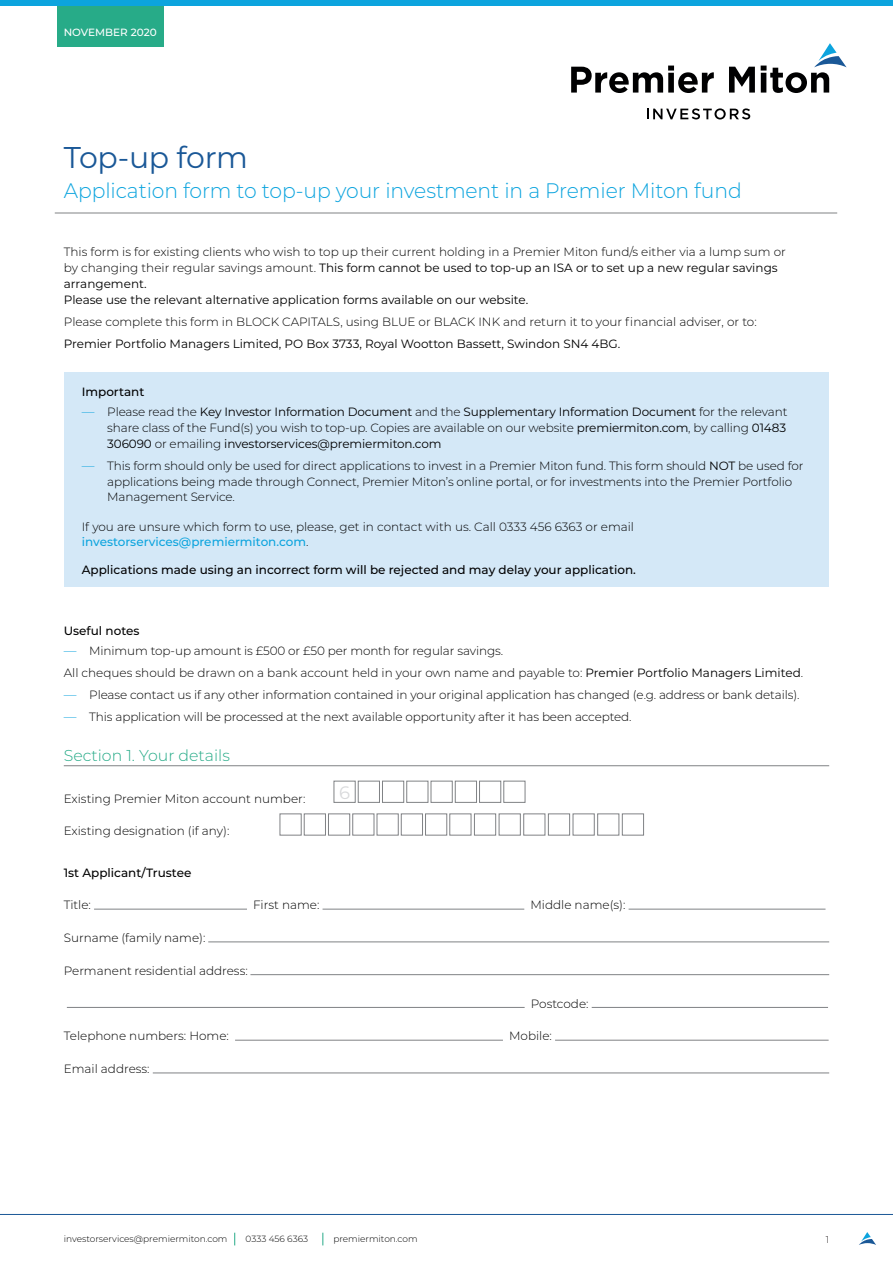
<style>
.page{position:relative;width:893px;height:1263px;background:#fff}
.page>*{position:absolute;margin:0;border:0;box-sizing:border-box;transform-origin:0 0}
.Title_A4_Form{font:30px "Montserrat";letter-spacing:-.015em;color:#1a5897}
.Title_Sub_A4_Form{font:300 21px "Montserrat";letter-spacing:-.005em;color:#0ca4de}
.t1{font:18px "Montserrat";color:#d8d9db}
.Head1_Rule_A4_Form{font:300 15.75px "Montserrat";color:#27ab88}
.Body_Copy_A4_Form{font:12px/15.8px "Montserrat";color:#000001}
.Body_Bold_A4_Form{font:300 12px/15.8px "Montserrat";letter-spacing:-.01em;color:#000001}
.Body_Copy_A4_Form-2{font:300 12px "Montserrat";color:#000001}
.Body_Bold_A4_Form-2{font:500 12px "Montserrat";color:#000001}
.Body_Copy_A4_Form-3{font:500 12px "Montserrat";color:#000001}
.t2{font:500 10.5px "Montserrat";color:#fff}
.t3{font:300 9.75px "Montserrat";color:#231f20}
.t4{font:300 9px "Montserrat";color:#000001}
.s1{font-weight:300}
.s2{font-weight:300;font-size:12.75px;color:#0ca4de}
.s3{font-size:12.75px;color:#0ca4de}
.s4{font-weight:400}
.s5{font-weight:500;color:#0ca4de}
</style>
<div class="page">
<div style="left:57px;top:3px;width:107px;height:44px;background:#27ab88"></div>
<hr style="left:0;top:1214px;width:893px;height:1px;background:#1a5897">
<svg style="left:571px;top:66px;width:143px;height:27px"></svg>
<svg style="left:729px;top:67px;width:26px;height:26px"></svg>
<svg style="left:761px;top:43px;width:86px;height:50px"></svg>
<svg style="left:647px;top:108px;width:103px;height:11px"></svg>
<svg style="left:859px;top:1232px;width:17px;height:13px"></svg>
<div style="left:0;top:0;width:893px;height:5px;background:#0ca4de"></div>
<svg style="left:234px;top:1233px;width:1px;height:12px"></svg>
<svg style="left:322px;top:1233px;width:1px;height:12px"></svg>
<hr style="left:55px;top:213px;width:782px;height:1px;background:#808285">
<hr style="left:64px;top:765px;width:765px;height:1px;background:#808285">
<div style="left:358px;top:781px;width:22px;height:21px;border:1px solid #808285"></div>
<div style="left:382px;top:781px;width:22px;height:21px;border:1px solid #808285"></div>
<div style="left:455px;top:781px;width:22px;height:21px;border:1px solid #808285"></div>
<div style="left:479px;top:781px;width:22px;height:21px;border:1px solid #808285"></div>
<div style="left:304px;top:814px;width:22px;height:21px;border:1px solid #808285"></div>
<div style="left:328px;top:814px;width:22px;height:21px;border:1px solid #808285"></div>
<div style="left:401px;top:814px;width:22px;height:21px;border:1px solid #808285"></div>
<div style="left:425px;top:814px;width:22px;height:21px;border:1px solid #808285"></div>
<div style="left:474px;top:814px;width:22px;height:21px;border:1px solid #808285"></div>
<div style="left:548px;top:814px;width:22px;height:21px;border:1px solid #808285"></div>
<div style="left:597px;top:814px;width:22px;height:21px;border:1px solid #808285"></div>
<div style="left:622px;top:814px;width:22px;height:21px;border:1px solid #808285"></div>
<hr style="left:94px;top:909px;width:153px;height:1px;background:#808285">
<hr style="left:323px;top:909px;width:201px;height:1px;background:#808285">
<hr style="left:629px;top:909px;width:196px;height:1px;background:#808285">
<hr style="left:208px;top:942px;width:621px;height:1px;background:#808285">
<hr style="left:250px;top:974px;width:579px;height:1px;background:#808285">
<hr style="left:67px;top:1007px;width:458px;height:1px;background:#808285">
<hr style="left:592px;top:1007px;width:236px;height:1px;background:#808285">
<hr style="left:235px;top:1040px;width:268px;height:1px;background:#808285">
<hr style="left:555px;top:1040px;width:274px;height:1px;background:#808285">
<hr style="left:153px;top:1073px;width:676px;height:1px;background:#808285">
<div style="left:65px;top:372px;width:764px;height:215px;background:#d4e8f7"></div>
<p class="t2" style="left:64px;top:25px;width:94px">NOVEMBER 2020</p>
<p class="Title_A4_Form" style="left:64px;top:137px;width:186px">Top-up form</p>
<p class="Title_Sub_A4_Form" style="left:64px;top:176px;width:679px">Application form to top-up your investment in a Premier Miton fund</p>
<p class="Body_Copy_A4_Form" style="left:64px;top:244px;width:724px"><span class="s1">This form is for existing clients who wish to top up their current holding in a Premier Miton fund/s either via a lump sum or by changing their regular savings amount.</span> This form cannot be used to top-up an ISA or to set up a new regular savings arrangement.<br>Please use the relevant alternative application forms available on our website.</p>
<p class="Body_Copy_A4_Form-2" style="left:64px;top:313px;width:694px">Please complete this form in BLOCK CAPITALS, using BLUE or BLACK INK and return it to your financial adviser, or to:</p>
<p class="Body_Copy_A4_Form" style="left:64px;top:335px;width:558px">Premier Portfolio Managers Limited, PO Box 3733, Royal Wootton Bassett, Swindon SN4 4BG.</p>
<p class="Body_Bold_A4_Form-2" style="left:82px;top:384px;width:64px">Important</p>
<p class="Body_Copy_A4_Form" style="left:107px;top:404px;width:682px;text-align:justify;text-indent:-26px"><span class="s2">—</span> <span class="s1">Please read the</span> Key Investor Information Document <span class="s1">and the</span> Supplementary Information Document <span class="s1">for the relevant share class of the Fund(s) you wish to top-up. Copies are available on our website</span> premiermiton.com<span class="s1">, by calling</span> 01483<br>306090 <span class="s1">or emailing</span> investorservices@premiermiton.com</p>
<p class="Body_Bold_A4_Form" style="left:107px;top:457px;width:698px;text-indent:-26px"><span class="s3">—</span> This form should only be used for direct applications to invest in a Premier Miton fund. This form should <span class="s4">NOT</span> be used for applications being made through Connect, Premier Miton’s online portal, or for investments into the Premier Portfolio<br>Management Service.</p>
<p class="Body_Bold_A4_Form" style="left:82px;top:519px;width:554px;line-height:15px">If you are unsure which form to use, please, get in contact with us. Call 0333 456 6363 or email <span class="s5">investorservices@premiermiton.com</span>.</p>
<p class="Body_Bold_A4_Form-2" style="left:82px;top:561px;width:556px">Applications made using an incorrect form will be rejected and may delay your application.</p>
<p class="Body_Bold_A4_Form-2" style="left:64px;top:622px;width:77px">Useful notes</p>
<p class="Body_Bold_A4_Form" style="left:64px;top:642px;width:441px"><span class="s3">—</span> Minimum top-up amount is £500 or £50 per month for regular savings.</p>
<p class="Body_Copy_A4_Form-2" style="left:64px;top:664px;width:741px">All cheques should be drawn on a bank account held in your own name and payable to: <span class="s4">Premier Portfolio Managers Limited</span>.</p>
<p class="Body_Bold_A4_Form" style="left:64px;top:686px;width:737px"><span class="s3">—</span> Please contact us if any other information contained in your original application has changed (e.g. address or bank details).</p>
<p class="Body_Bold_A4_Form" style="left:64px;top:709px;width:569px"><span class="s3">—</span> This application will be processed at the next available opportunity after it has been accepted.</p>
<p class="Head1_Rule_A4_Form" style="left:64px;top:745px;width:168px">Section 1. Your details</p>
<p class="Body_Copy_A4_Form-2" style="left:64px;top:790px;width:243px">Existing Premier Miton account number:</p>
<p class="t1" style="left:339px;top:780px;width:12px">6</p>
<p class="Body_Copy_A4_Form-2" style="left:64px;top:823px;width:167px">Existing designation (if any):</p>
<p class="Body_Copy_A4_Form-3" style="left:64px;top:864px;width:129px">1st Applicant/Trustee</p>
<p class="Body_Copy_A4_Form-2" style="left:64px;top:897px;width:29px">Title:</p>
<p class="Body_Copy_A4_Form-2" style="left:253px;top:897px;width:68px">First name:</p>
<p class="Body_Copy_A4_Form-2" style="left:530px;top:897px;width:97px">Middle name(s):</p>
<p class="Body_Copy_A4_Form-2" style="left:64px;top:930px;width:143px">Surname (family name):</p>
<p class="Body_Copy_A4_Form-2" style="left:64px;top:962px;width:186px">Permanent residential address:</p>
<p class="Body_Copy_A4_Form-2" style="left:531px;top:995px;width:59px">Postcode:</p>
<p class="Body_Copy_A4_Form-2" style="left:64px;top:1028px;width:167px">Telephone numbers: Home:</p>
<p class="Body_Copy_A4_Form-2" style="left:509px;top:1028px;width:44px">Mobile:</p>
<p class="Body_Copy_A4_Form-2" style="left:64px;top:1061px;width:87px">Email address:</p>
<p class="t4" style="left:64px;top:1232px;width:165px">investorservices@premiermiton.com</p>
<p class="t4" style="left:246px;top:1232px;width:64px">0333 456 6363</p>
<p class="t4" style="left:333px;top:1232px;width:86px">premiermiton.com</p>
<p class="t3" style="left:826px;top:1232px;width:5px">1</p>
</div>
